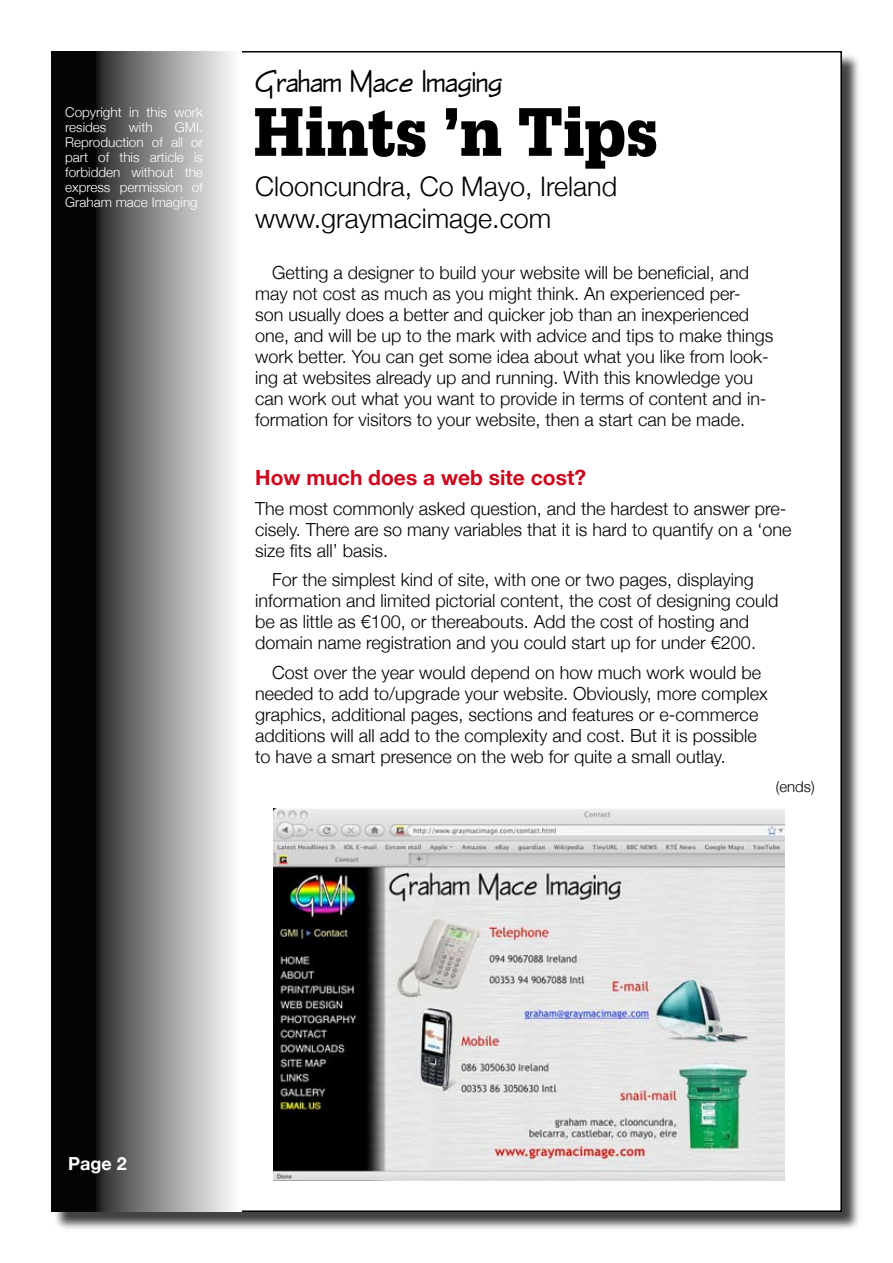
<style>
.page{position:relative;width:893px;height:1263px;background:#fff}
.page>*{position:absolute;margin:0;border:0;box-sizing:border-box;transform-origin:0 0}
.t1{font:33px "Enviro D";color:#000;scale:1.05 1}
.t2{font:300 27px/32.4px "Helvetica Neue";color:#000}
.t3{font:700 21px "Helvetica Neue";color:#cc071e}
.t4{font:300 18px/21px "Helvetica Neue";color:#000}
.t5{font:700 18px "Helvetica Neue";color:#fff}
.t6{font:300 15px "Helvetica Neue";color:#000}
.t7{font:300 13.5px/15px "Helvetica Neue";color:#fff}
</style>
<div class="page">
<div style="left:51px;top:52px;width:812px;height:1180px;background:#000;opacity:.75"></div>
<div style="left:52px;top:52px;width:789px;height:1159px;background:#fff"></div>
<svg style="left:52px;top:52px;width:181px;height:1159px;background:#707172"></svg>
<svg style="left:255px;top:106px;width:401px;height:63px"></svg>
<img style="left:274px;top:808px;width:510px;height:372px">
<svg style="left:117px;top:1157px;width:9px;height:13px"></svg>
<p class="t7" style="left:65px;top:105px;width:139px">Copyright in this work resides</p>
<p class="t7" style="left:65px;top:120px;width:139px;text-align:justify;text-indent:110px">GMI.<br>Reproduction of all or part of this article is forbidden without the express permission of Graham mace Imaging</p>
<p class="t7" style="left:129px;top:120px;width:25px">with</p>
<h1 class="t1" style="left:255px;top:64px;width:237px">Graham Mace Imaging</h1>
<h2 class="t2" style="left:255px;top:169px;width:364px">Clooncundra, Co Mayo, Ireland www.graymacimage.com</h2>
<p class="t4" style="left:255px;top:262px;width:520px;text-indent:17px">Getting a designer to build your website will be beneficial, and may not cost as much as you might think. An experienced per&shy;son usually does a better and quicker job than an inexperienced one, and will be up to the mark with advice and tips to make things work better. You can get some idea about what you like from look&shy;ing at websites already up and running. With this knowledge you can work out what you want to provide in terms of content and in&shy;formation for visitors to your website, then a start can be made.</p>
<p class="t3" style="left:255px;top:465px;width:332px">How much does a web site cost?</p>
<p class="t4" style="left:255px;top:498px;width:538px">The most commonly asked question, and the hardest to answer pre&shy;cisely. There are so many variables that it is hard to quantify on a ‘one size fits all’ basis.</p>
<p class="t4" style="left:255px;top:569px;width:525px;text-indent:17px">For the simplest kind of site, with one or two pages, displaying information and limited pictorial content, the cost of designing could be as little as €100, or thereabouts. Add the cost of hosting and domain name registration and you could start up for under €200.</p>
<p class="t4" style="left:255px;top:662px;width:514px;text-indent:17px">Cost over the year would depend on how much work would be needed to add to/upgrade your website. Obviously, more complex graphics, additional pages, sections and features or e-commerce additions will all add to the complexity and cost. But it is possible to have a smart presence on the web for quite a small outlay.</p>
<p class="t6" style="left:776px;top:778px;width:40px">(ends)</p>
<p class="t5" style="left:68px;top:1152px;width:45px">Page</p>
</div>
